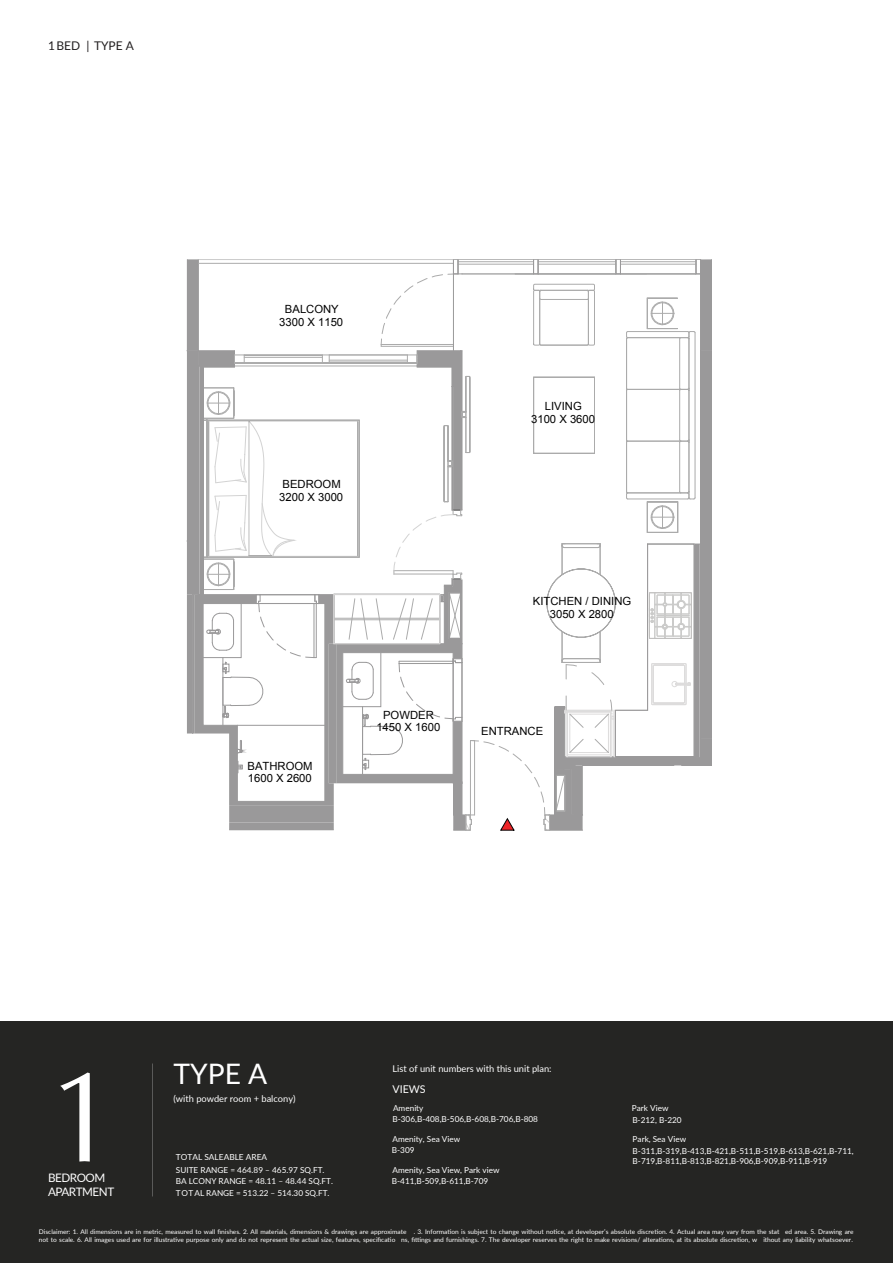
<style>
.page{position:relative;width:893px;height:1263px;background:#fff}
.page>*{position:absolute;margin:0;border:0;box-sizing:border-box;transform-origin:0 0}
.t1{font:129.6px "Optima";color:#fff}
.t2{font:28.2px "Lato";color:#fff}
.t3{font:12px "Lato";color:#221f20}
.t4{font:11.7px/14px "Lato";letter-spacing:-.04em;color:#fff}
.t5{font:11.25px/12.8px "Arial";color:#020202;text-align:center}
.t6{font:10.65px "Lato";color:#fff}
.t7{font:9.3px "Lato";color:#fff}
.t8{font:8.25px/11.4px "Lato";color:#fff}
.t9{font:6.45px/7.6px "Lato";color:#fff}
</style>
<div class="page">
<svg style="left:187px;top:259px;width:525px;height:572px"></svg>
<div style="left:0;top:1021px;width:893px;height:242px;background:#252523"></div>
<h3 class="t3" style="left:48px;top:37px;width:87px">1 BED | TYPE A</h3>
<h3 class="t5" style="left:279px;top:303px;width:65px">BALCONY<br>3300 X 1150</h3>
<h3 class="t5" style="left:279px;top:478px;width:65px;text-align:left">BEDROOM<br>3200 X 3000</h3>
<h3 class="t5" style="left:248px;top:759px;width:67px;text-align:left">BATHROOM<br>1600 X 2600</h3>
<h3 class="t5" style="left:376px;top:708px;width:65px">POWDER<br>1450 X 1600</h3>
<h3 class="t5" style="left:531px;top:400px;width:65px">LIVING<br>3100 X 3600</h3>
<h3 class="t5" style="left:533px;top:595px;width:100px">KITCHEN / DINING<br>3050 X 2800</h3>
<h3 class="t5" style="left:481px;top:725px;width:64px">ENTRANCE</h3>
<h1 class="t1" style="left:48px;top:1051px;width:74px">1</h1>
<h3 class="t4" style="left:48px;top:1170px;width:68px">BEDROOM<br>APARTMENT</h3>
<h2 class="t2" style="left:174px;top:1053px;width:95px">TYPE A</h2>
<h3 class="t7" style="left:174px;top:1092px;width:123px">(with powder room + balcony)</h3>
<p class="t8" style="left:176px;top:1150px;width:150px;line-height:12.9px">TOTAL SALEABLE AREA<br>SUITE RANGE = 464.89 – 465.97 SQ.FT.</p>
<p class="t8" style="left:176px;top:1175px;width:159px">BA LCONY RANGE = 48.11 – 48.44 SQ.FT.<br>TOTAL RANGE = 513.22 – 514.30 SQ.FT.</p>
<h3 class="t7" style="left:392px;top:1062px;width:161px">List of unit numbers with this unit plan:</h3>
<h3 class="t6" style="left:392px;top:1081px;width:35px">VIEWS</h3>
<p class="t8" style="left:392px;top:1102px;width:147px">Amenity<br>B-306,B-408,B-506,B-608,B-706,B-808</p>
<p class="t8" style="left:392px;top:1133px;width:69px">Amenity, Sea View</p>
<p class="t8" style="left:392px;top:1144px;width:24px">B-309</p>
<p class="t8" style="left:392px;top:1164px;width:109px">Amenity, Sea View, Park view<br>B-411,B-509,B-611,B-709</p>
<p class="t8" style="left:632px;top:1102px;width:38px">Park View</p>
<p class="t8" style="left:632px;top:1114px;width:51px">B-212, B-220</p>
<p class="t8" style="left:633px;top:1133px;width:55px">Park, Sea View</p>
<p class="t8" style="left:633px;top:1146px;width:223px;line-height:9.3px">B-311,B-319,B-413,B-421,B-511,B-519,B-613,B-621,B-711,<br>B-719,B-811,B-813,B-821,B-906,B-909,B-911,B-919</p>
<p class="t9" style="left:39px;top:1228px;width:816px">Disclaimer: 1. All dimensions are in metric, measured to wall finishes. 2. All materials, dimensions &amp; drawings are approximate . 3. Information is subject to change without notice, at developer’s absolute discretion. 4. Actual area may vary from the stat ed area. 5. Drawing are not to scale. 6. All images used are for illustrative purpose only and do not represent the actual size, features, specificatio ns, fittings and furnishings. 7. The developer reserves the right to make revisions/ alterations, at its absolute discretion, w ithout any liability whatsoever.</p>
</div>
